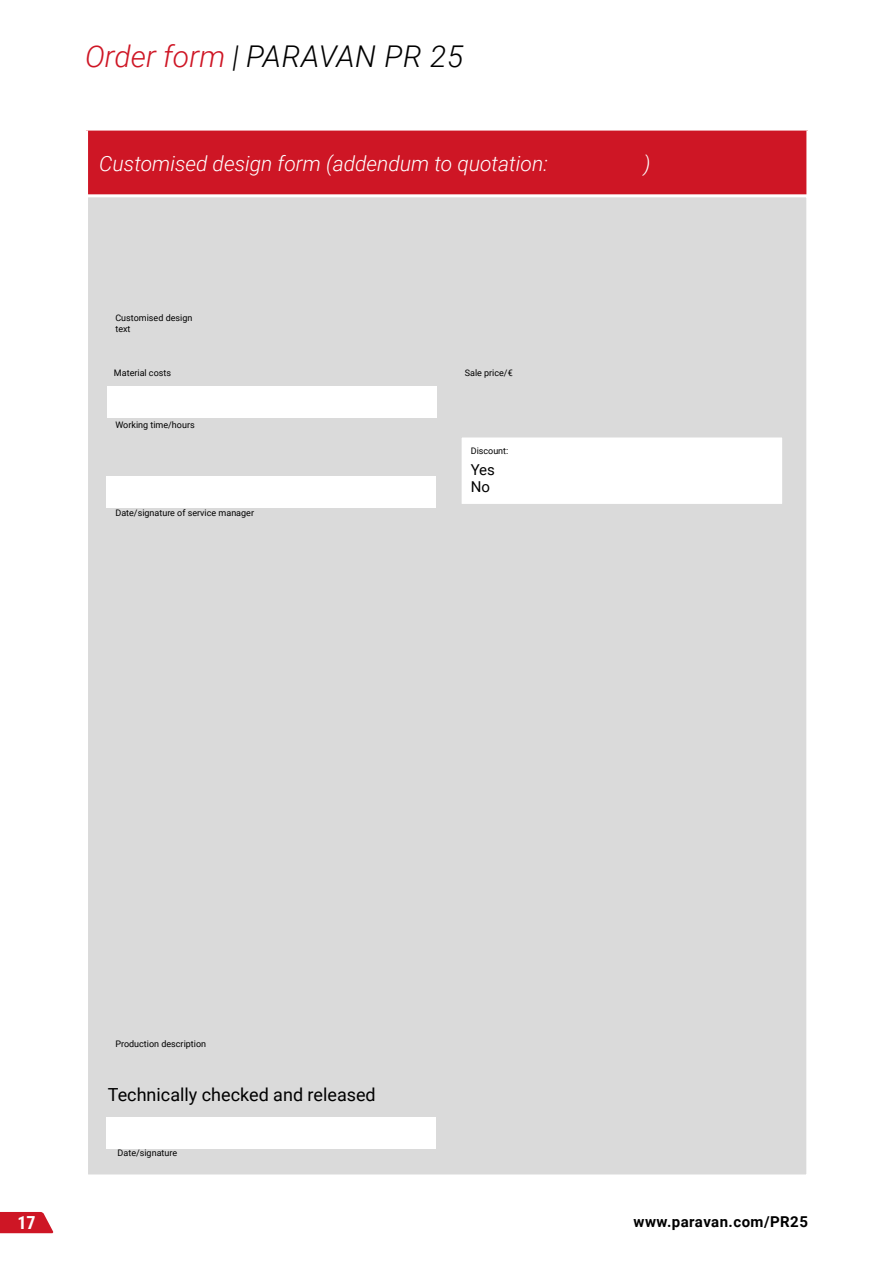
<style>
.page{position:relative;width:893px;height:1263px;background:#fff}
.page>*{position:absolute;margin:0;border:0;box-sizing:border-box;transform-origin:0 0}
.t1{font:italic 300 30px "Roboto";color:#000}
.t2{font:italic 300 21px "Roboto";color:#fff}
.t3{font:18px "Roboto";color:#000}
.t4{font:700 18px "Roboto Condensed";color:#fff}
.t5{font:700 15px "Roboto";letter-spacing:.03em;color:#000}
.t6{font:15px/16.5px "Roboto";color:#000}
.t7{font:9px/10.8px "Roboto";color:#000}
.s1{color:#ce1625}
</style>
<div class="page">
<svg style="left:0;top:1212px;width:54px;height:21px"></svg>
<div style="left:87px;top:129px;width:721px;height:68px;background:#ce1625"></div>
<hr style="left:85px;top:128px;width:724px;height:3px;background:#fff">
<hr style="left:85px;top:131px;width:3px;height:65px;background:#fff">
<hr style="left:806px;top:131px;width:3px;height:65px;background:#fff">
<div style="left:85px;top:194px;width:724px;height:983px;background:#dadada;border:3px solid #fff"></div>
<div style="left:460px;top:436px;width:324px;height:69px;background:#fff;border:2px solid #dadada"></div>
<div style="left:107px;top:386px;width:330px;height:32px;background:#fff"></div>
<div style="left:107px;top:476px;width:329px;height:32px;background:#fff"></div>
<div style="left:106px;top:1117px;width:330px;height:32px;background:#fff"></div>
<h1 class="t1" style="left:85px;top:35px;width:380px"><span class="s1">Order form</span> | PARAVAN PR 25</h1>
<h2 class="t2" style="left:99px;top:149px;width:450px">Customised design form (addendum to quotation:</h2>
<h2 class="t2" style="left:644px;top:149px;width:8px">)</h2>
<p class="t7" style="left:115px;top:312px;width:78px">Customised design text</p>
<p class="t7" style="left:114px;top:367px;width:59px">Material costs</p>
<p class="t7" style="left:115px;top:419px;width:81px">Working time/hours</p>
<p class="t7" style="left:115px;top:507px;width:140px">Date/signature of service manager</p>
<p class="t7" style="left:465px;top:367px;width:49px">Sale price/€</p>
<p class="t7" style="left:471px;top:445px;width:39px">Discount:</p>
<h3 class="t6" style="left:471px;top:461px;width:26px">Yes<br>No</h3>
<p class="t7" style="left:115px;top:1038px;width:92px">Production description</p>
<h3 class="t3" style="left:108px;top:1082px;width:269px">Technically checked and released</h3>
<p class="t7" style="left:118px;top:1147px;width:61px">Date/signature</p>
<h3 class="t4" style="left:18px;top:1210px;width:20px">17</h3>
<h3 class="t5" style="left:634px;top:1211px;width:176px">www.paravan.com/PR25</h3>
</div>
